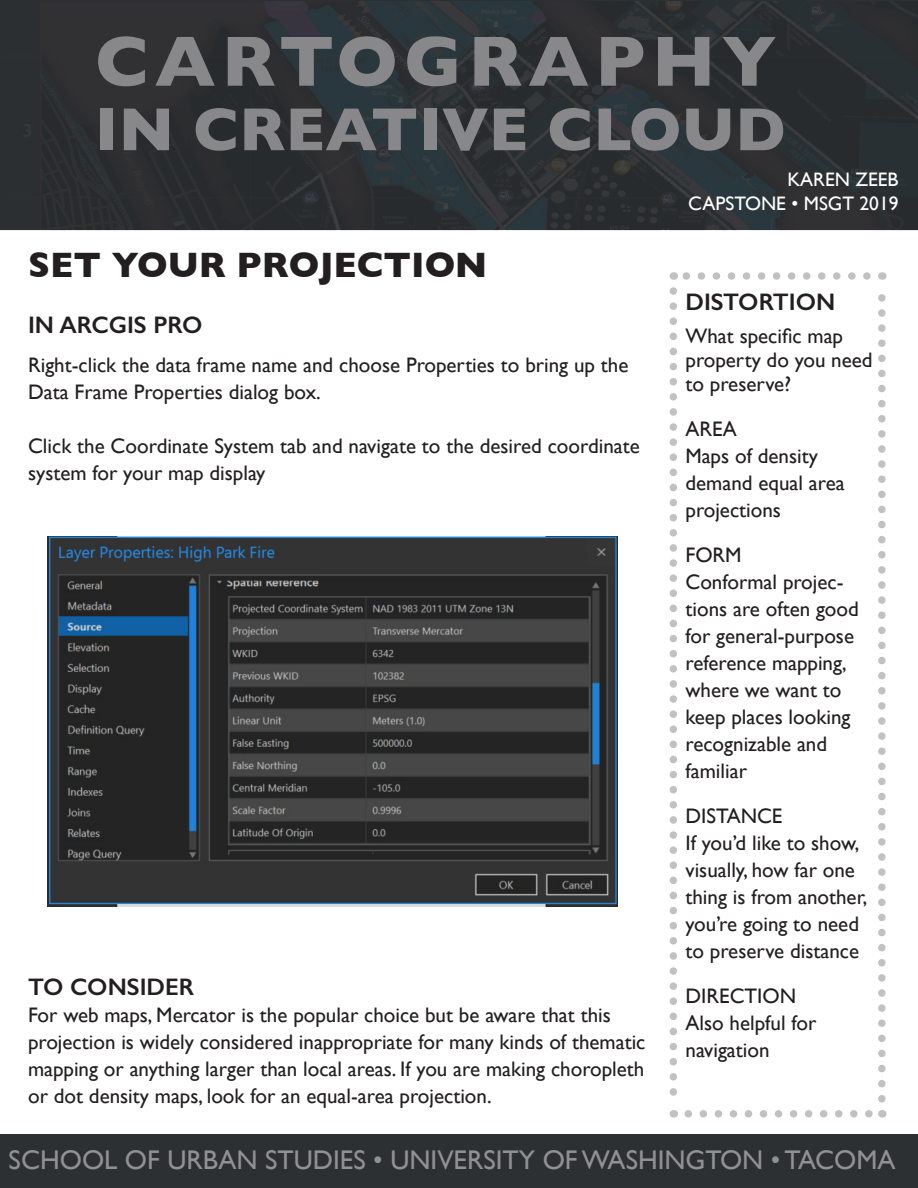
<style>
.page{position:relative;width:918px;height:1188px;background:#fff}
.page>*{position:absolute;margin:0;border:0;box-sizing:border-box;transform-origin:0 0}
.t1{font:700 72px "Gill Sans";letter-spacing:.09em;color:#88878a}
.t2{font:700 61.5px "Gill Sans";letter-spacing:.005em;color:#88878a}
.t3{font:700 36px "Gill Sans";color:#231f20}
.t4{font:27px "Gill Sans";color:#8f9194}
.t5{font:600 24px "Gill Sans";color:#231f20}
.t6{font:21px/27px "Gill Sans";color:#231f20}
.t7{font:19.5px "Gill Sans";color:#fff}
</style>
<div class="page">
<img style="left:0;top:2px;width:917px;height:229px">
<img style="left:48px;top:536px;width:569px;height:371px">
<div style="left:0;top:1134px;width:918px;height:54px;background:#2d3032"></div>
<svg style="left:688px;top:1110px;width:185px;height:8px"></svg>
<svg style="left:682px;top:272px;width:185px;height:8px"></svg>
<svg style="left:670px;top:291px;width:7px;height:827px"></svg>
<svg style="left:878px;top:272px;width:8px;height:827px"></svg>
<p class="t1" style="left:95px;top:4px;width:682px">CARTOGRAPHY</p>
<p class="t2" style="left:95px;top:81px;width:692px">IN CREATIVE CLOUD</p>
<p class="t3" style="left:28px;top:236px;width:461px">SET YOUR PROJECTION</p>
<p class="t5" style="left:28px;top:310px;width:176px">IN ARCGIS PRO</p>
<p class="t6" style="left:28px;top:351px;width:602px">Right-click the data frame name and choose Properties to bring up the<br>Data Frame Properties dialog box.</p>
<p class="t6" style="left:28px;top:432px;width:613px">Click the Coordinate System tab and navigate to the desired coordinate system for your map display</p>
<p class="t5" style="left:28px;top:972px;width:168px">TO CONSIDER</p>
<p class="t6" style="left:28px;top:1001px;width:619px">For web maps, Mercator is the popular choice but be aware that this projection is widely considered inappropriate for many kinds of thematic mapping or anything larger than local areas. If you are making choropleth or dot density maps, look for an equal-area projection.</p>
<p class="t7" style="left:788px;top:168px;width:113px">KAREN ZEEB</p>
<p class="t7" style="left:688px;top:192px;width:212px">CAPSTONE • MSGT 2019</p>
<p class="t5" style="left:686px;top:287px;width:151px">DISTORTION</p>
<p class="t6" style="left:686px;top:324px;width:189px;line-height:24px">What specific map property do you need to preserve?</p>
<p class="t6" style="left:686px;top:415px;width:53px">AREA</p>
<p class="t6" style="left:686px;top:442px;width:161px">Maps of density demand equal area projections</p>
<p class="t6" style="left:686px;top:541px;width:58px">FORM</p>
<p class="t6" style="left:686px;top:568px;width:175px">Conformal projec&shy;tions are often good for general-purpose reference mapping, where we want to keep places looking recognizable and familiar</p>
<p class="t6" style="left:686px;top:802px;width:98px">DISTANCE</p>
<p class="t6" style="left:686px;top:829px;width:183px">If you’d like to show, visually, how far one thing is from another, you’re going to need to preserve distance</p>
<p class="t6" style="left:686px;top:982px;width:112px">DIRECTION</p>
<p class="t6" style="left:686px;top:1009px;width:132px">Also helpful for navigation</p>
<p class="t4" style="left:9px;top:1144px;width:888px">SCHOOL OF URBAN STUDIES • UNIVERSITY OF WASHINGTON • TACOMA</p>
</div>
